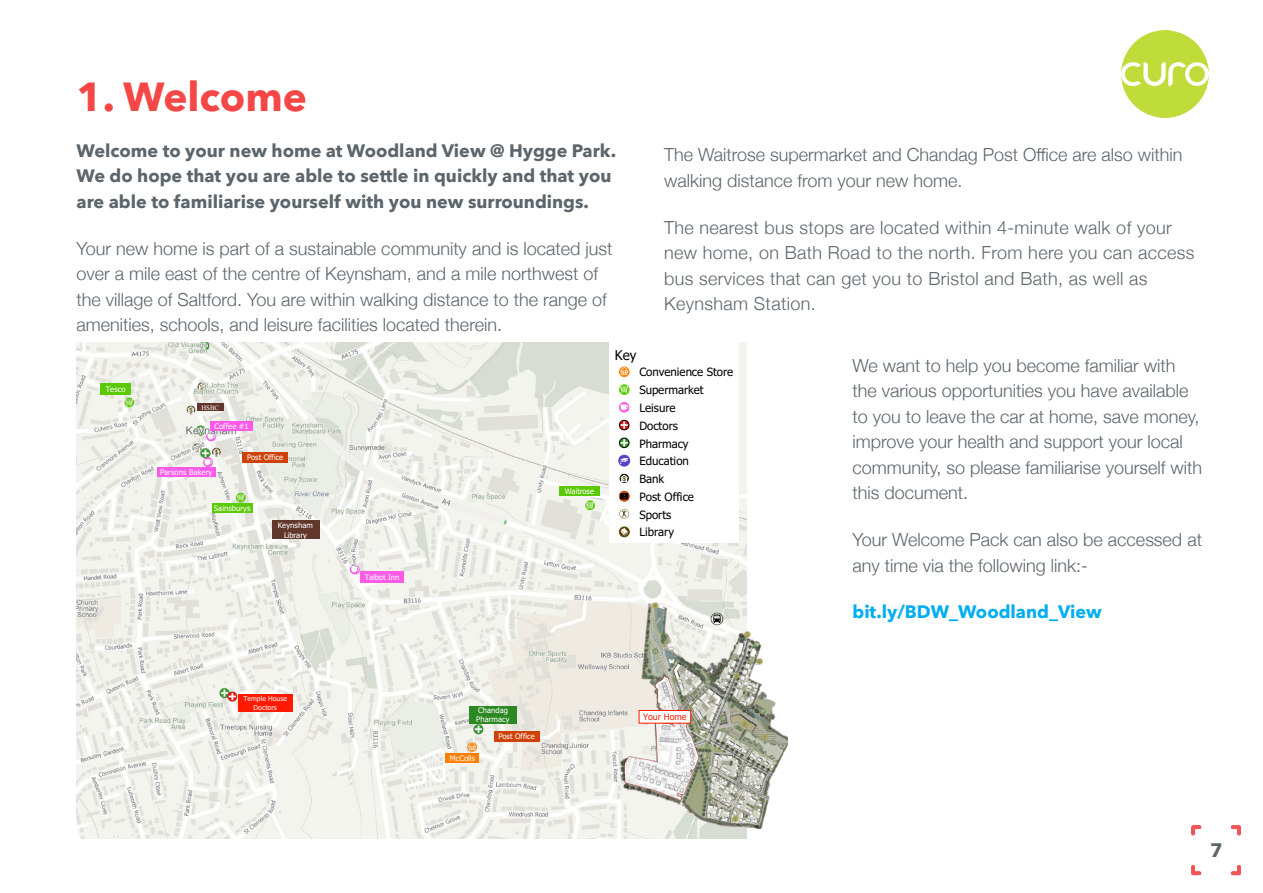
<style>
.page{position:relative;width:1263px;height:893px;background:#fff}
.page>*{position:absolute;margin:0;border:0;box-sizing:border-box;transform-origin:0 0}
.H1__Heading{font:700 40.5px "Avenir Next";color:#f64747}
.t1{font:700 19.5px "Avenir Next";color:#5c656b}
.B1__Body{font:300 18px/25.5px "Helvetica Neue";color:#5c656b}
.B1__Body-2{font:300 18px/25.5px "Helvetica Neue";letter-spacing:.02em;color:#5c656b}
.B1__Body-3{font:700 18px/25.5px "Avenir Next";color:#5c656b}
.L1__Link{font:700 18px "Avenir Next";color:#00aeef}
.t2{font:13.35px "Tahoma";color:#000}
.t3{font:11.55px/17.9px "Tahoma";letter-spacing:-.005em;color:#000}
.t4{font:8.7px "Tahoma";letter-spacing:-.005em;color:#ff1a00}
.t5{font:7.65px/9.3px "Tahoma";letter-spacing:.005em;color:#fff}
.t6{font:7.65px "Tahoma";letter-spacing:-.015em;color:#fff}
.t7{font:6.9px/8.2px "Tahoma";letter-spacing:.005em;color:#fff;text-align:center}
.t8{font:6.75px "Times New Roman";color:#fff}
</style>
<div class="page">
<svg style="left:1191px;top:825px;width:11px;height:11px"></svg>
<svg style="left:1230px;top:825px;width:11px;height:11px"></svg>
<svg style="left:1230px;top:865px;width:11px;height:11px"></svg>
<svg style="left:1191px;top:865px;width:11px;height:11px"></svg>
<img style="left:1122px;top:30px;width:87px;height:87px">
<img style="left:77px;top:342px;width:669px;height:497px">
<div style="left:609px;top:342px;width:130px;height:201px;background:#fff"></div>
<div style="left:619px;top:367px;width:10px;height:10px;border:1px solid #ff7f00;border-radius:50%"></div>
<svg style="left:620px;top:367px;width:8px;height:8px"></svg>
<div style="left:619px;top:385px;width:10px;height:9px;border:1px solid #5ac906;border-radius:50%"></div>
<svg style="left:620px;top:385px;width:9px;height:8px"></svg>
<div style="left:619px;top:402px;width:10px;height:10px;border:1px solid #fd5be7;border-radius:50%"></div>
<svg style="left:621px;top:404px;width:7px;height:6px"></svg>
<div style="left:619px;top:420px;width:10px;height:10px;border:1px solid #000;border-radius:50%"></div>
<svg style="left:621px;top:421px;width:7px;height:8px"></svg>
<div style="left:619px;top:438px;width:10px;height:10px;border:1px solid #000;border-radius:50%"></div>
<svg style="left:621px;top:439px;width:7px;height:7px"></svg>
<div style="left:619px;top:455px;width:11px;height:11px;background:#5a42c6;border-radius:50%"></div>
<div style="left:619px;top:455px;width:11px;height:11px;border:1px solid #5a42c6;border-radius:50%"></div>
<svg style="left:620px;top:458px;width:9px;height:6px"></svg>
<div style="left:620px;top:474px;width:8px;height:8px;border:1px solid #000;border-radius:50%"></div>
<svg style="left:620px;top:475px;width:8px;height:7px"></svg>
<div style="left:619px;top:491px;width:10px;height:10px;background:#000;border-radius:50%"></div>
<div style="left:619px;top:491px;width:10px;height:10px;border:1px solid #ce4206;border-radius:50%"></div>
<svg style="left:621px;top:494px;width:7px;height:5px"></svg>
<svg style="left:619px;top:509px;width:10px;height:10px"></svg>
<div style="left:619px;top:527px;width:10px;height:10px;border:1px solid #5a4206;border-radius:50%"></div>
<svg style="left:621px;top:528px;width:7px;height:8px"></svg>
<div style="left:559px;top:486px;width:41px;height:10px;background:#5ac906"></div>
<div style="left:100px;top:383px;width:31px;height:12px;background:#5ac906"></div>
<div style="left:446px;top:753px;width:33px;height:10px;background:#ff7f00"></div>
<div style="left:360px;top:571px;width:44px;height:11px;background:#fd5be7"></div>
<div style="left:469px;top:706px;width:48px;height:17px;background:#2c8820"></div>
<div style="left:157px;top:467px;width:58px;height:10px;background:#fd5be7"></div>
<div style="left:272px;top:521px;width:47px;height:18px;background:#62372b"></div>
<div style="left:238px;top:694px;width:55px;height:18px;background:#ff1a00"></div>
<div style="left:197px;top:403px;width:27px;height:8px;background:#62372b"></div>
<div style="left:243px;top:453px;width:45px;height:10px;background:#ce4206"></div>
<img style="left:621px;top:603px;width:166px;height:225px">
<img style="left:624px;top:677px;width:75px;height:123px">
<div style="left:212px;top:503px;width:41px;height:10px;background:#5ac906"></div>
<div style="left:210px;top:421px;width:43px;height:10px;background:#fd5be7"></div>
<div style="left:639px;top:710px;width:52px;height:13px;background:#fff"></div>
<div style="left:639px;top:710px;width:52px;height:13px;border:1px solid #ff1a00"></div>
<div style="left:494px;top:731px;width:45px;height:11px;background:#ce4206"></div>
<p class="H1__Heading" style="left:77px;top:62px;width:232px">1. Welcome</p>
<p class="B1__Body-3" style="left:77px;top:137px;width:541px">Welcome to your new home at Woodland View @ Hygge Park.<br>We do hope that you are able to settle in quickly and that you are able to familiarise yourself with you new surroundings.</p>
<p class="B1__Body" style="left:77px;top:234px;width:537px">Your new home is part of a sustainable community and is located just over a mile east of the centre of Keynsham, and a mile northwest of the village of Saltford. You are within walking distance to the range of amenities, schools, and leisure facilities located therein.</p>
<p class="B1__Body" style="left:664px;top:141px;width:520px">The Waitrose supermarket and Chandag Post Office are also within walking distance from your new home.</p>
<p class="B1__Body-2" style="left:664px;top:213px;width:532px">The nearest bus stops are located within 4-minute walk of your new home, on Bath Road to the north. From here you can access bus services that can get you to Bristol and Bath, as well as Keynsham Station.</p>
<p class="t5" style="left:106px;top:385px;width:21px">Tesco</p>
<p class="t8" style="left:201px;top:403px;width:19px">HSBC</p>
<p class="t5" style="left:215px;top:422px;width:35px">Coffee #1</p>
<p class="t5" style="left:160px;top:468px;width:54px">Parsons Bakery</p>
<p class="t5" style="left:247px;top:454px;width:38px">Post Office</p>
<p class="t5" style="left:214px;top:504px;width:38px">Sainsburys</p>
<p class="t5" style="left:278px;top:522px;width:37px;text-align:center">Keynsham<br>Library</p>
<p class="t7" style="left:243px;top:695px;width:45px">Temple House<br>Doctors</p>
<p class="t6" style="left:365px;top:574px;width:36px">Talbot Inn</p>
<p class="t5" style="left:565px;top:487px;width:31px">Waitrose</p>
<p class="t2" style="left:615px;top:349px;width:23px">Key</p>
<p class="t3" style="left:639px;top:364px;width:95px">Convenience Store<br>Supermarket<br>Leisure<br>Doctors<br>Pharmacy<br>Education<br>Bank<br>Post Office<br>Sports<br>Library</p>
<p class="t5" style="left:476px;top:706px;width:35px">Chandag<br>Pharmacy</p>
<p class="t5" style="left:450px;top:754px;width:27px">McColls</p>
<p class="t5" style="left:498px;top:732px;width:38px">Post Office</p>
<p class="t4" style="left:643px;top:714px;width:45px">Your Home</p>
<p class="B1__Body" style="left:852px;top:351px;width:351px">We want to help you become familiar with the various opportunities you have available to you to leave the car at home, save money, improve your health and support your local community, so please familiarise yourself with this document.</p>
<p class="B1__Body" style="left:852px;top:526px;width:351px">Your Welcome Pack can also be accessed at any time via the following link:-</p>
<p class="L1__Link" style="left:852px;top:597px;width:251px">bit.ly/BDW_Woodland_View</p>
<p class="t1" style="left:1210px;top:833px;width:14px">7</p>
</div>
